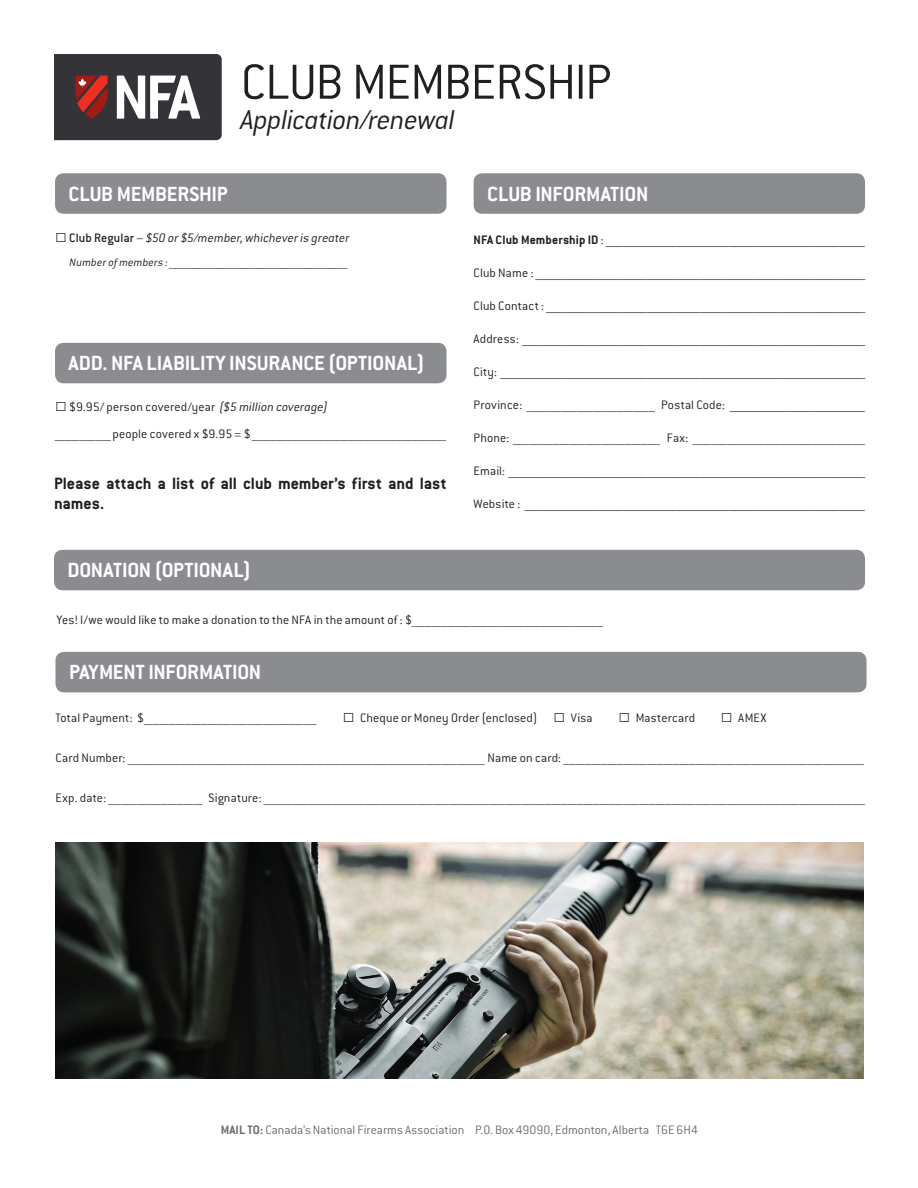
<style>
.page{position:relative;width:918px;height:1188px;background:#fff}
.page>*{position:absolute;margin:0;border:0;box-sizing:border-box;transform-origin:0 0}
.t1{font:300 54px "Conduit NFA";letter-spacing:-.02em;color:#231f20}
.t2{font:italic 300 30px "Conduit NFA";letter-spacing:-.015em;color:#231f20}
.t3{font:700 22.5px "Conduit NFA";letter-spacing:-.01em;color:#fff}
.t4{font:700 18px/19.5px "Conduit NFA";letter-spacing:-.005em;color:#231f20}
.t5{font:300 13.5px/27.8px "Conduit NFA";letter-spacing:.01em;color:#231f20}
.t6{font:300 13.5px "Conduit NFA";color:#6c6d70}
.t7{font:italic 300 13.5px "Conduit NFA";letter-spacing:.005em;color:#231f20}
.t8{font:italic 300 12px "Conduit NFA";letter-spacing:.01em;color:#231f20}
.s1{font-family:"Arial";font-weight:400;font-style:normal;font-size:19.5px}
.s2{font-weight:500;font-style:normal}
.s3{font-style:normal}
.s4{font-family:"Arial";font-weight:400;font-size:19.5px}
.s5{font-style:italic}
.s6{font-weight:700}
</style>
<div class="page">
<div style="left:55px;top:173px;width:392px;height:41px;background:#8a8c8f;border-radius:9px"></div>
<div style="left:474px;top:173px;width:391px;height:41px;background:#8a8c8f;border-radius:9px"></div>
<div style="left:55px;top:343px;width:392px;height:40px;background:#8a8c8f;border-radius:9px"></div>
<div style="left:55px;top:652px;width:812px;height:40px;background:#8a8c8f;border-radius:9px"></div>
<div style="left:54px;top:550px;width:811px;height:40px;background:#8a8c8f;border-radius:9px"></div>
<svg style="left:54px;top:54px;width:168px;height:86px;background:#5c5153"></svg>
<img style="left:55px;top:843px;width:809px;height:235px">
<h1 class="t1" style="left:241px;top:52px;width:372px">CLUB MEMBERSHIP</h1>
<h2 class="t2" style="left:241px;top:104px;width:216px">Application/renewal</h2>
<h3 class="t3" style="left:69px;top:180px;width:161px">CLUB MEMBERSHIP</h3>
<h3 class="t3" style="left:487px;top:180px;width:163px">CLUB INFORMATION</h3>
<p class="t7" style="left:55px;top:230px;width:296px"><span class="s1">□</span> <span class="s2">Club Regular</span> <span class="s3">–</span> $50 or $5/member, whichever is greater</p>
<p class="t8" style="left:70px;top:256px;width:280px">Number of members : ____________________________________________________________________</p>
<h3 class="t3" style="left:69px;top:350px;width:357px">ADD. NFA LIABILITY INSURANCE (OPTIONAL)</h3>
<p class="t5" style="left:55px;top:393px;width:392px"><span class="s4">□</span> $9.95/ person covered/year <span class="s5">($5 million coverage)<br></span>__________________ people covered x $9.95 = $ ______________________________________________________________</p>
<h3 class="t4" style="left:54px;top:473px;width:394px">Please attach a list of all club member’s first and last names.</h3>
<h3 class="t3" style="left:68px;top:557px;width:185px">DONATION (OPTIONAL)</h3>
<p class="t5" style="left:474px;top:226px;width:393px"><span class="s6">NFA Club Membership ID</span> : ________________________________________________________________________________________________</p>
<p class="t5" style="left:474px;top:259px;width:393px">Club Name : __________________________________________________________________________________________________________________________</p>
<p class="t5" style="left:474px;top:292px;width:393px">Club Contact : ______________________________________________________________________________________________________________________</p>
<p class="t5" style="left:474px;top:325px;width:393px">Address: _______________________________________________________________________________________________________________________________</p>
<p class="t5" style="left:474px;top:358px;width:393px">City: _______________________________________________________________________________________________________________________________________</p>
<p class="t5" style="left:474px;top:391px;width:393px">Province: _________________________________________ Postal Code: __________________________________________________</p>
<p class="t5" style="left:474px;top:424px;width:393px">Phone: _______________________________________________ Fax: _______________________________________________________</p>
<p class="t5" style="left:474px;top:457px;width:393px">Email: ____________________________________________________________________________________________________________________________________</p>
<p class="t5" style="left:474px;top:490px;width:393px">Website : ______________________________________________________________________________________________________________________________</p>
<p class="t5" style="left:57px;top:606px;width:548px">Yes! I/we would like to make a donation to the NFA in the amount of : $_____________________________________________________________</p>
<h3 class="t3" style="left:69px;top:659px;width:194px">PAYMENT INFORMATION</h3>
<p class="t5" style="left:55px;top:704px;width:262px">Total Payment: $_______________________________________________________</p>
<p class="t5" style="left:343px;top:704px;width:251px"><span class="s4">□</span> Cheque or Money Order (enclosed) <span class="s4">□</span> Visa</p>
<p class="t5" style="left:619px;top:704px;width:78px"><span class="s4">□</span> Mastercard</p>
<p class="t5" style="left:721px;top:704px;width:47px"><span class="s4">□</span> AMEX</p>
<p class="t5" style="left:56px;top:744px;width:810px">Card Number: __________________________________________________________________________________________________________________ Name on card: ________________________________________________________________________________________________</p>
<p class="t5" style="left:56px;top:784px;width:811px">Exp. date: ____________________________ __ Signature: ________________________________________________________________________________________________________________________________________________________________________________________________</p>
<p class="t6" style="left:221px;top:1123px;width:479px"><span class="s6">MAIL TO:</span> Canada’s National Firearms Association P.O. Box 49090, Edmonton, Alberta T6E 6H4</p>
</div>
